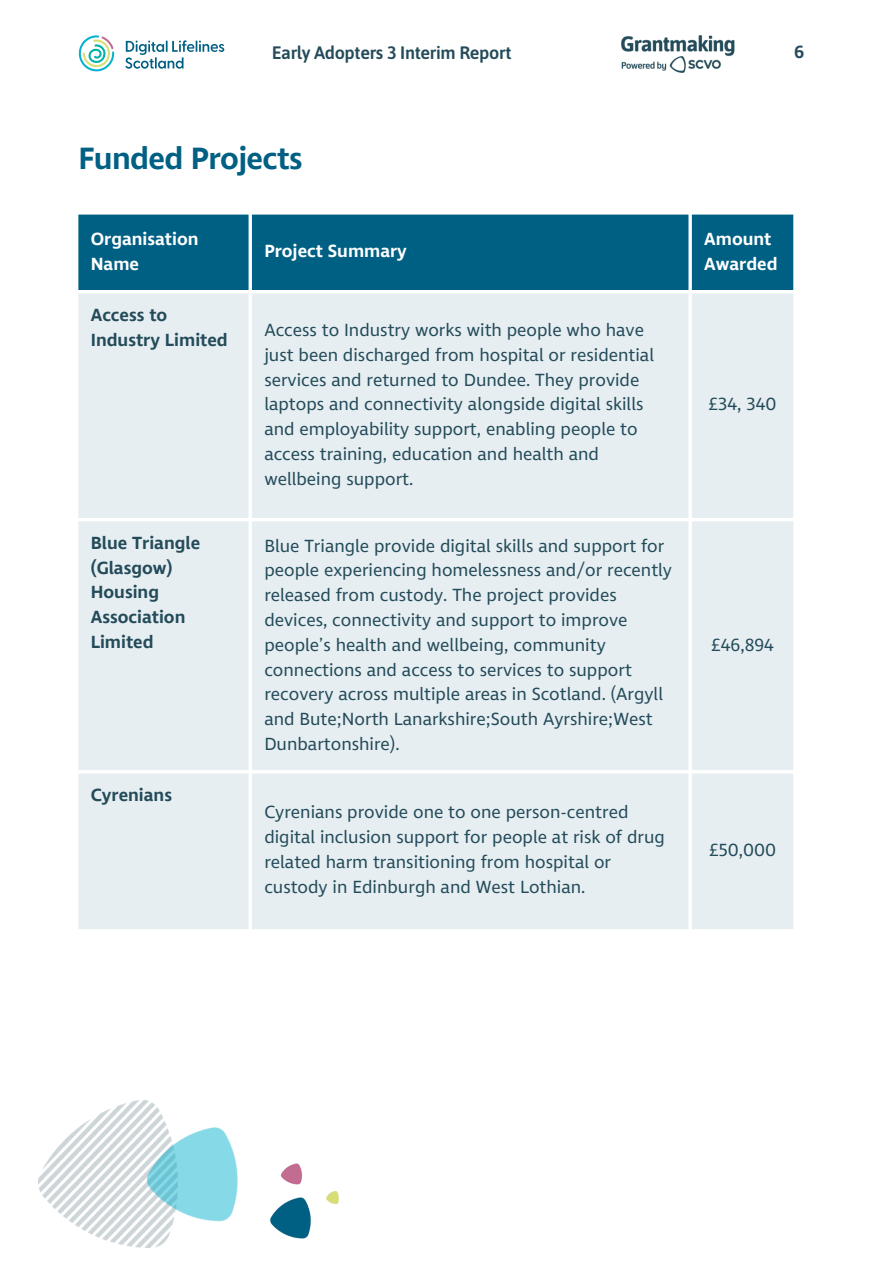
<style>
.page{position:relative;width:894px;height:1264px;background:#fff}
.page>*{position:absolute;margin:0;border:0;box-sizing:border-box;transform-origin:0 0}
.t1{font:600 31.5px "Ingra SCVO";letter-spacing:-.02em;color:#006084}
.t2{font:18px/24.8px "Ingra SCVO";color:#244b5a}
.t3{font:600 18px/24.8px "Ingra SCVO";color:#244b5a}
.t4{font:600 18px/24.8px "Ingra SCVO";color:#fff}
.t5{font:600 18px "Asap";letter-spacing:-.02em;color:#244b5a}
</style>
<div class="page">
<div style="left:78px;top:214px;width:715px;height:76px;background:#006084"></div>
<div style="left:78px;top:293px;width:715px;height:636px;background:#e6eef1"></div>
<img style="left:39px;top:1100px;width:135px;height:147px">
<img style="left:145px;top:1126px;width:93px;height:95px">
<img style="left:270px;top:1197px;width:41px;height:41px">
<svg style="left:326px;top:1191px;width:13px;height:12px"></svg>
<img style="left:281px;top:1163px;width:21px;height:21px">
<svg style="left:125px;top:40px;width:99px;height:29px"></svg>
<svg style="left:78px;top:35px;width:37px;height:36px"></svg>
<img style="left:621px;top:35px;width:113px;height:37px">
<p class="t5" style="left:272px;top:42px;width:241px">Early Adopters 3 Interim Report</p>
<p class="t3" style="left:794px;top:39px;width:12px">6</p>
<p class="t1" style="left:78px;top:140px;width:225px">Funded Projects</p>
<p class="t4" style="left:91px;top:227px;width:109px">Organisation<br>Name</p>
<p class="t3" style="left:91px;top:303px;width:138px">Access to<br>Industry Limited</p>
<p class="t4" style="left:264px;top:239px;width:144px">Project Summary</p>
<p class="t4" style="left:704px;top:227px;width:75px">Amount<br>Awarded</p>
<h1 class="t2" style="left:264px;top:318px;width:391px">Access to Industry works with people who have just been discharged from hospital or residential services and returned to Dundee. They provide laptops and connectivity alongside digital skills and employability support, enabling people to access training, education and health and wellbeing support.</h1>
<p class="t2" style="left:708px;top:392px;width:69px">£34, 340</p>
<p class="t3" style="left:91px;top:530px;width:111px">Blue Triangle (Glasgow)<br>Housing<br>Association<br>Limited</p>
<p class="t2" style="left:264px;top:533px;width:409px">Blue Triangle provide digital skills and support for people experiencing homelessness and/or recently released from custody. The project provides devices, connectivity and support to improve people’s health and wellbeing, community connections and access to services to support recovery across multiple areas in Scotland. (Argyll and Bute;North Lanarkshire;South Ayrshire;West Dunbartonshire).</p>
<p class="t3" style="left:91px;top:782px;width:83px">Cyrenians</p>
<p class="t2" style="left:264px;top:800px;width:402px">Cyrenians provide one to one person-centred digital inclusion support for people at risk of drug related harm transitioning from hospital or custody in Edinburgh and West Lothian.</p>
<p class="t2" style="left:710px;top:632px;width:65px">£46,894</p>
<p class="t2" style="left:709px;top:837px;width:68px">£50,000</p>
</div>
